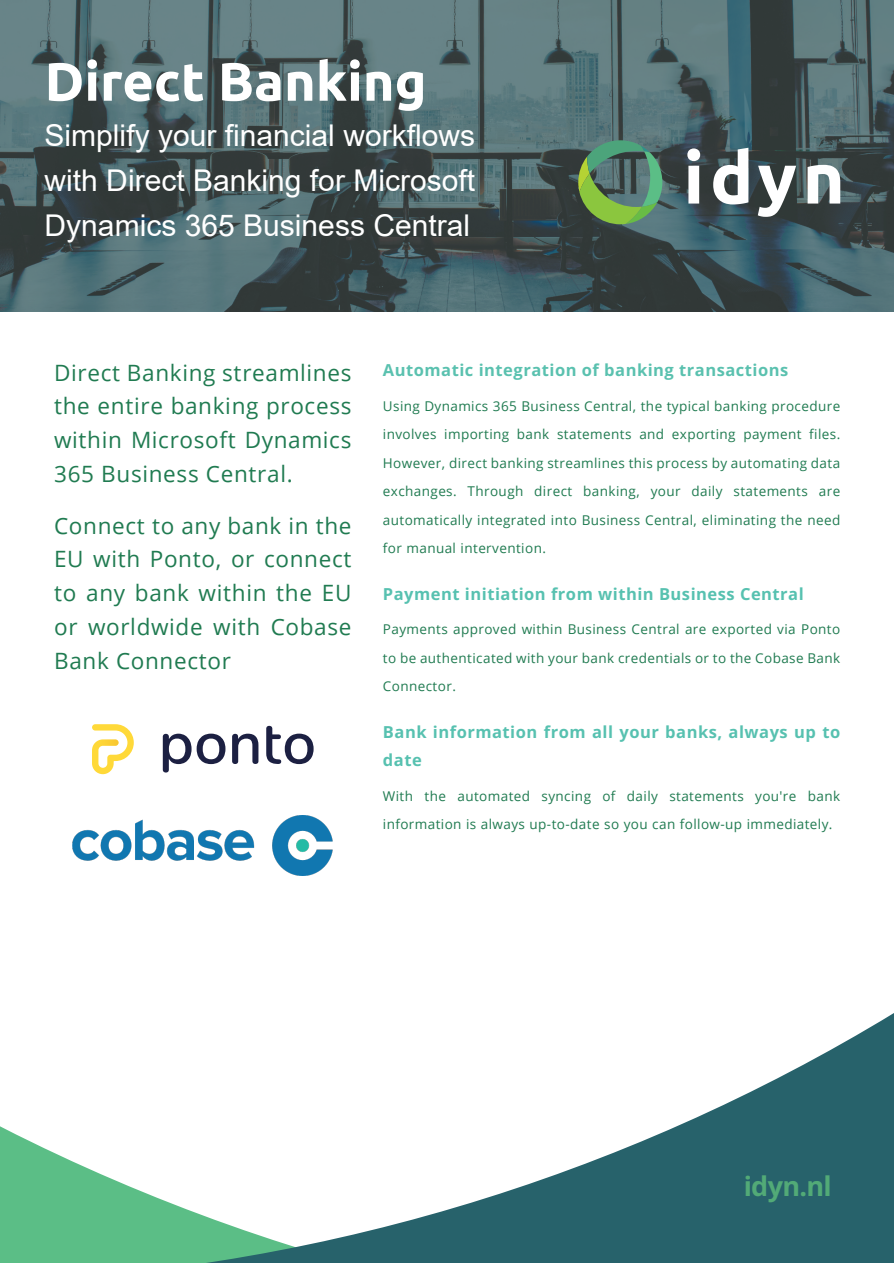
<style>
.page{position:relative;width:894px;height:1263px;background:#fff}
.page>*{position:absolute;margin:0;border:0;box-sizing:border-box;transform-origin:0 0}
.t1{font:700 54px "Ubuntu";color:#fff}
.t2{font:30px/45px "Arial";color:#fff;text-align:justify}
.t3{font:700 27px "Open Sans";letter-spacing:-.025em;color:#52aa77}
.t4{font:22.5px/33.8px "Open Sans";letter-spacing:.03em;color:#207b51;text-align:justify}
.t5{font:700 16.5px/28.5px "Open Sans";letter-spacing:.03em;color:#57c1b0}
.t6{font:700 16.5px "Open Sans";letter-spacing:.03em;color:#5ac1af}
.t7{font:13.5px/28.5px "Open Sans";letter-spacing:.03em;color:#207b51;text-align:justify}
</style>
<div class="page">
<img style="left:0;top:0;width:893px;height:311px">
<svg style="left:0;top:1013px;width:893px;height:250px"></svg>
<svg style="left:578px;top:140px;width:84px;height:84px;background:#5d8861"></svg>
<svg style="left:687px;top:148px;width:13px;height:56px"></svg>
<svg style="left:713px;top:148px;width:35px;height:56px"></svg>
<svg style="left:757px;top:166px;width:38px;height:51px"></svg>
<svg style="left:807px;top:165px;width:33px;height:39px"></svg>
<img style="left:73px;top:815px;width:259px;height:61px">
<svg style="left:92px;top:724px;width:42px;height:50px"></svg>
<svg style="left:163px;top:734px;width:62px;height:38px"></svg>
<svg style="left:232px;top:734px;width:26px;height:30px"></svg>
<svg style="left:266px;top:726px;width:47px;height:38px"></svg>
<h1 class="t1" style="left:45px;top:59px;width:383px">Direct Banking</h1>
<h2 class="t2" style="left:45px;top:115px;width:432px">Simplify your financial workflows with Direct Banking for Microsoft Dynamics 365 Business Central</h2>
<h3 class="t4" style="left:54px;top:358px;width:299px">Direct Banking streamlines the entire banking process within Microsoft Dynamics 365 Business Central.</h3>
<h3 class="t4" style="left:54px;top:511px;width:299px">Connect to any bank in the EU with Ponto, or connect to any bank within the EU or worldwide with Cobase Bank Connector</h3>
<p class="t6" style="left:383px;top:358px;width:407px">Automatic integration of banking transactions</p>
<p class="t7" style="left:383px;top:393px;width:458px">Using Dynamics 365 Business Central, the typical banking procedure involves importing bank statements and exporting payment files.<br>However, direct banking streamlines this process by automating data exchanges. Through direct banking, your daily statements are automatically integrated into Business Central, eliminating the need for manual intervention.</p>
<p class="t5" style="left:383px;top:579px;width:422px">Payment initiation from within Business Central</p>
<p class="t7" style="left:383px;top:616px;width:458px">Payments approved within Business Central are exported via Ponto to be authenticated with your bank credentials or to the Cobase Bank Connector.</p>
<p class="t5" style="left:383px;top:717px;width:458px">Bank information from all your banks, always up to date</p>
<p class="t7" style="left:383px;top:783px;width:458px">With the automated syncing of daily statements you're bank information is always up-to-date so you can follow-up immediately.</p>
<h3 class="t3" style="left:743px;top:1167px;width:90px">idyn.nl</h3>
</div>
